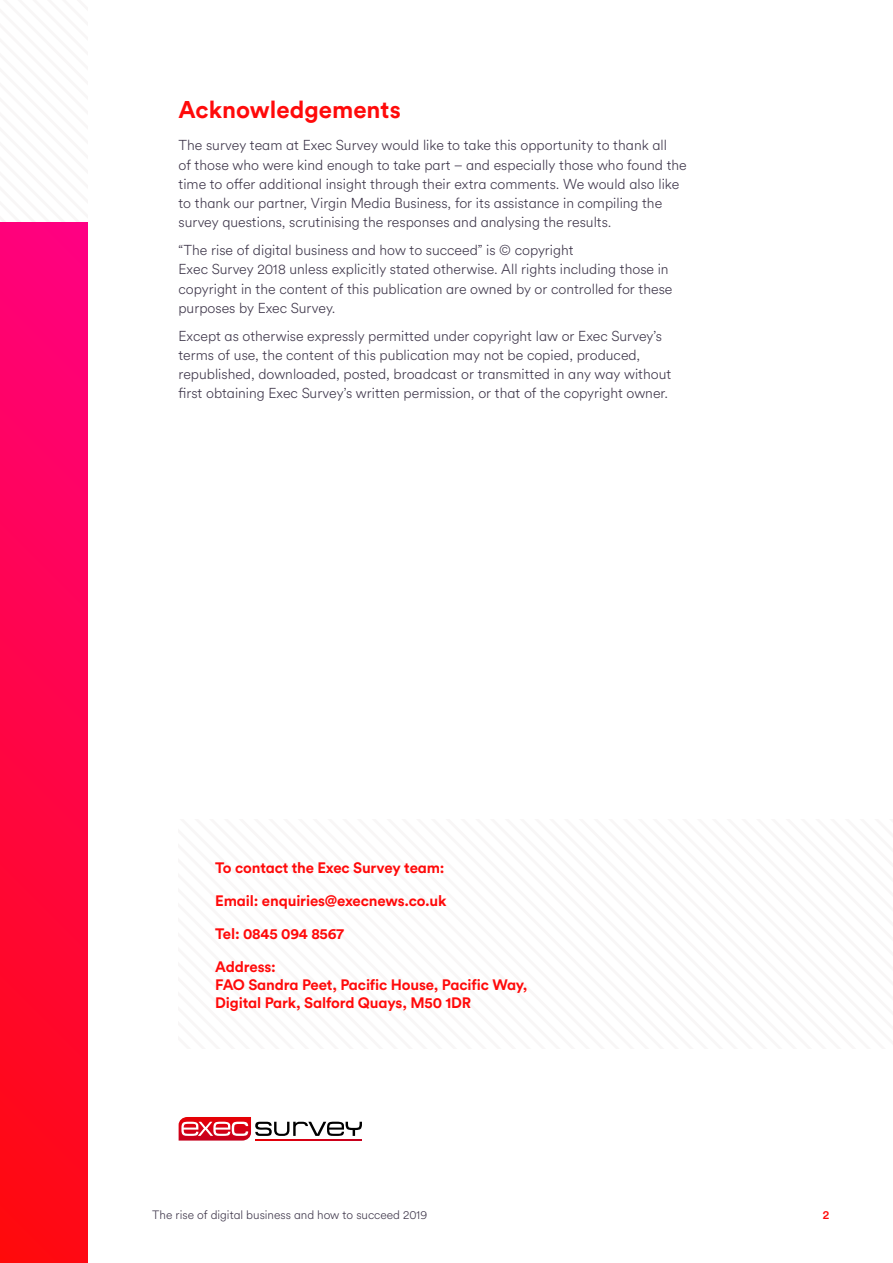
<style>
.page{position:relative;width:893px;height:1263px;background:#fff}
.page>*{position:absolute;margin:0;border:0;box-sizing:border-box;transform-origin:0 0}
.t1{font:700 24px "VM Circular Shout";color:#ff0a0a}
.t2{font:700 15px/32.8px "VM Circular Shout";letter-spacing:-.01em;color:#ff0a0a}
.t3{font:300 14.25px/19.2px "VM Circular Whisper";color:#3e364a}
.t4{font:300 12px "VM Circular Whisper";color:#3e364a}
.t5{font:500 12px "VM Circular Natter";color:#ff0a0a}
</style>
<div class="page">
<div style="left:0;top:222px;width:88px;height:1041px;background:linear-gradient(to bottom,#ff0080,#ff0a0f)"></div>
<svg style="left:255px;top:1140px;width:107px;height:1px"></svg>
<svg style="left:179px;top:1117px;width:183px;height:23px"></svg>
<h1 class="t1" style="left:178px;top:93px;width:224px">Acknowledgements</h1>
<p class="t3" style="left:178px;top:135px;width:510px">The survey team at Exec Survey would like to take this opportunity to thank all<br>of those who were kind enough to take part – and especially those who found the time to offer additional insight through their extra comments. We would also like to thank our partner, Virgin Media Business, for its assistance in compiling the survey questions, scrutinising the responses and analysing the results.</p>
<p class="t3" style="left:178px;top:240px;width:495px">“The rise of digital business and how to succeed” is © copyright<br>Exec Survey 2018 unless explicitly stated otherwise. All rights including those in copyright in the content of this publication are owned by or controlled for these purposes by Exec Survey.</p>
<p class="t3" style="left:178px;top:325px;width:494px">Except as otherwise expressly permitted under copyright law or Exec Survey’s terms of use, the content of this publication may not be copied, produced, republished, downloaded, posted, broadcast or transmitted in any way without first obtaining Exec Survey’s written permission, or that of the copyright owner.</p>
<p class="t2" style="left:215px;top:851px;width:233px">To contact the Exec Survey team:<br>Email: enquiries@execnews.co.uk<br>Tel: 0845 094 8567<br>Address:</p>
<p class="t2" style="left:215px;top:975px;width:314px;line-height:18px">FAO Sandra Peet, Pacific House, Pacific Way,<br>Digital Park, Salford Quays, M50 1DR</p>
<p class="t4" style="left:152px;top:1207px;width:277px">The rise of digital business and how to succeed 2019</p>
<p class="t5" style="left:823px;top:1206px;width:8px">2</p>
</div>
